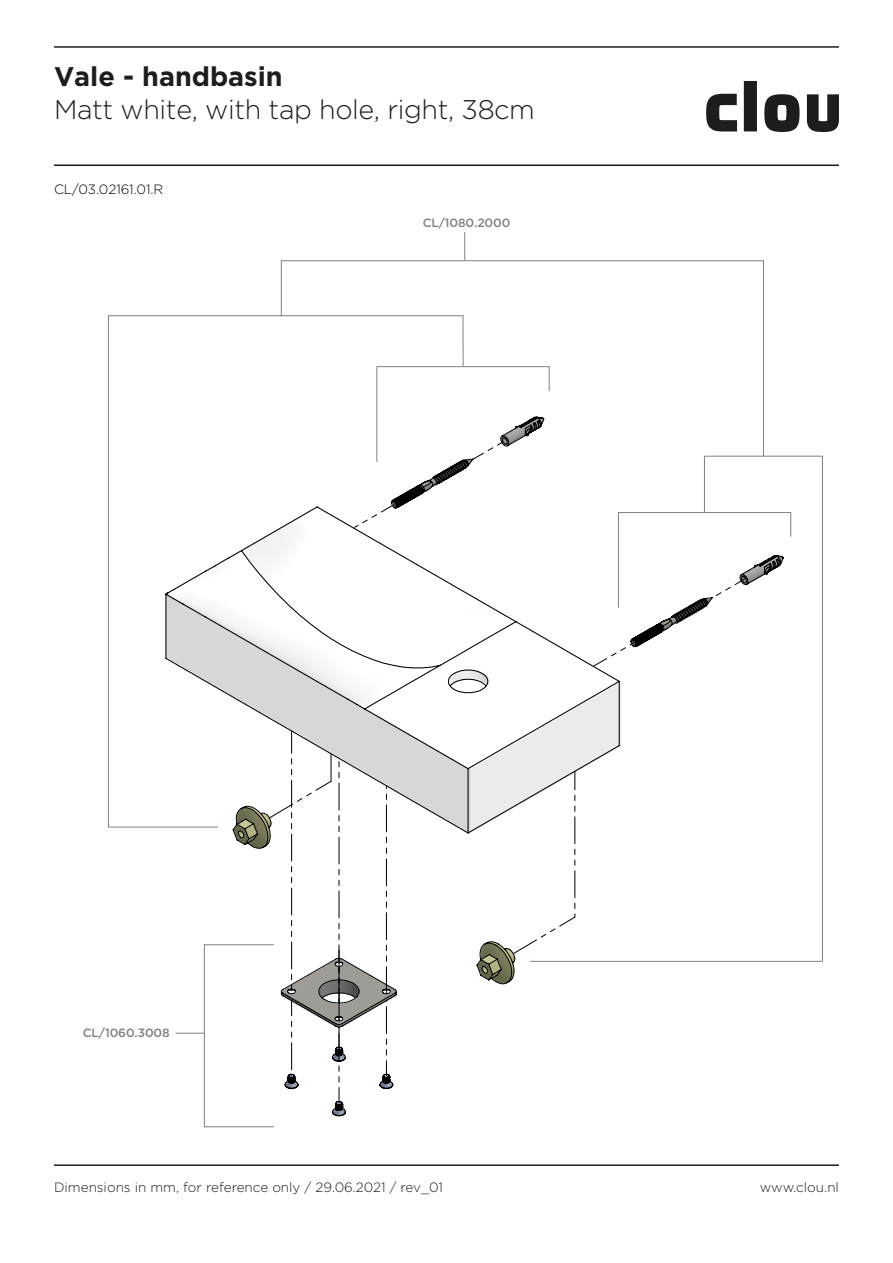
<style>
.page{position:relative;width:893px;height:1263px;background:#fff}
.page>*{position:absolute;margin:0;border:0;box-sizing:border-box;transform-origin:0 0}
.t1{font:300 27px "Gotham";letter-spacing:-.015em;color:#1d1d1b}
.t2{font:700 27px "Gotham";color:#1d1d1b}
.t3{font:300 13.5px "Gotham";color:#1d1d1b}
.t4{font:300 13.5px "Gotham";letter-spacing:-.005em;color:#000}
.t5{font:500 12px "Gotham";letter-spacing:-.01em;color:#808080}
</style>
<div class="page">
<svg style="left:234px;top:455px;width:550px;height:661px"></svg>
<svg style="left:621px;top:642px;width:13px;height:25px"></svg>
<svg style="left:268px;top:834px;width:64px;height:158px"></svg>
<svg style="left:291px;top:1001px;width:1px;height:75px"></svg>
<svg style="left:339px;top:834px;width:1px;height:187px"></svg>
<svg style="left:339px;top:1027px;width:1px;height:76px"></svg>
<svg style="left:386px;top:1001px;width:1px;height:75px"></svg>
<svg style="left:386px;top:834px;width:1px;height:159px"></svg>
<svg style="left:164px;top:505px;width:457px;height:329px"></svg>
<svg style="left:512px;top:771px;width:64px;height:184px"></svg>
<hr style="left:54px;top:1164px;width:785px;height:2px;background:#1d1d1b">
<hr style="left:54px;top:164px;width:785px;height:2px;background:#1d1d1b">
<svg style="left:706px;top:94px;width:31px;height:37px"></svg>
<svg style="left:744px;top:81px;width:13px;height:50px"></svg>
<svg style="left:764px;top:94px;width:35px;height:38px"></svg>
<svg style="left:807px;top:94px;width:32px;height:38px"></svg>
<hr style="left:54px;top:46px;width:785px;height:2px;background:#1d1d1b">
<svg style="left:618px;top:512px;width:173px;height:96px"></svg>
<svg style="left:108px;top:315px;width:355px;height:512px"></svg>
<svg style="left:281px;top:260px;width:483px;height:196px"></svg>
<svg style="left:464px;top:232px;width:1px;height:29px"></svg>
<svg style="left:376px;top:366px;width:174px;height:96px"></svg>
<div style="left:204px;top:944px;width:70px;height:183px;border:1px solid #808080"></div>
<svg style="left:176px;top:1033px;width:28px;height:1px"></svg>
<hr style="left:704px;top:456px;width:118px;height:1px;background:#808080">
<hr style="left:530px;top:961px;width:292px;height:1px;background:#808080">
<hr style="left:822px;top:456px;width:1px;height:505px;background:#808080">
<hr style="left:704px;top:456px;width:1px;height:56px;background:#808080">
<h1 class="t2" style="left:54px;top:58px;width:230px">Vale - handbasin</h1>
<h1 class="t1" style="left:54px;top:92px;width:482px">Matt white, with tap hole, right, 38cm</h1>
<p class="t4" style="left:54px;top:180px;width:111px">CL/03.02161.01.R</p>
<p class="t5" style="left:423px;top:215px;width:89px">CL/1080.2000</p>
<p class="t5" style="left:83px;top:1025px;width:88px">CL/1060.3008</p>
<p class="t3" style="left:54px;top:1179px;width:391px">Dimensions in mm, for reference only / 29.06.2021 / rev_01</p>
<p class="t3" style="left:760px;top:1179px;width:81px">www.clou.nl</p>
</div>
